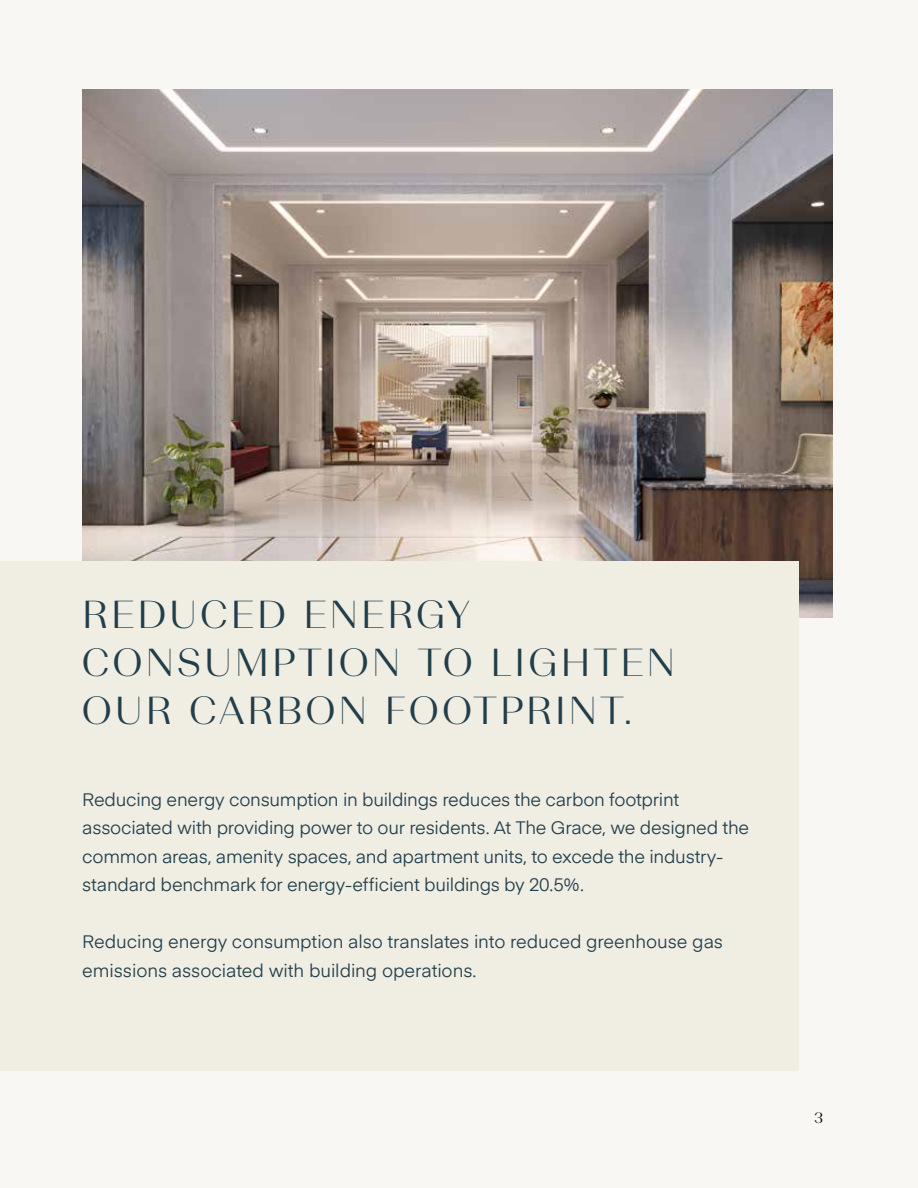
<style>
.page{position:relative;width:918px;height:1188px;background:#f8f7f4}
.page>*{position:absolute;margin:0;border:0;box-sizing:border-box;transform-origin:0 0}
.t1{font:300 39px/48px "Beausite Grand";letter-spacing:.085em;color:#213e4a}
.t2{font:18px/28.5px "Eina 01";letter-spacing:-.01em;color:#213e4a}
.t3{font:300 15px "Beausite Grand";color:#000}
</style>
<div class="page">
<img style="left:82px;top:89px;width:751px;height:529px">
<div style="left:0;top:561px;width:799px;height:510px;background:#f0ede3"></div>
<h1 class="t1" style="left:82px;top:588px;width:594px">REDUCED ENERGY<br>CONSUMPTION TO LIGHTEN<br>OUR CARBON FOOTPRINT.</h1>
<p class="t2" style="left:82px;top:784px;width:669px">Reducing energy consumption in buildings reduces the carbon footprint associated with providing power to our residents. At The Grace, we designed the common areas, amenity spaces, and apartment units, to excede the industry&shy;standard benchmark for energy-efficient buildings by 20.5%.</p>
<p class="t2" style="left:82px;top:926px;width:642px">Reducing energy consumption also translates into reduced greenhouse gas emissions associated with building operations.</p>
<p class="t3" style="left:815px;top:1108px;width:10px">3</p>
</div>
